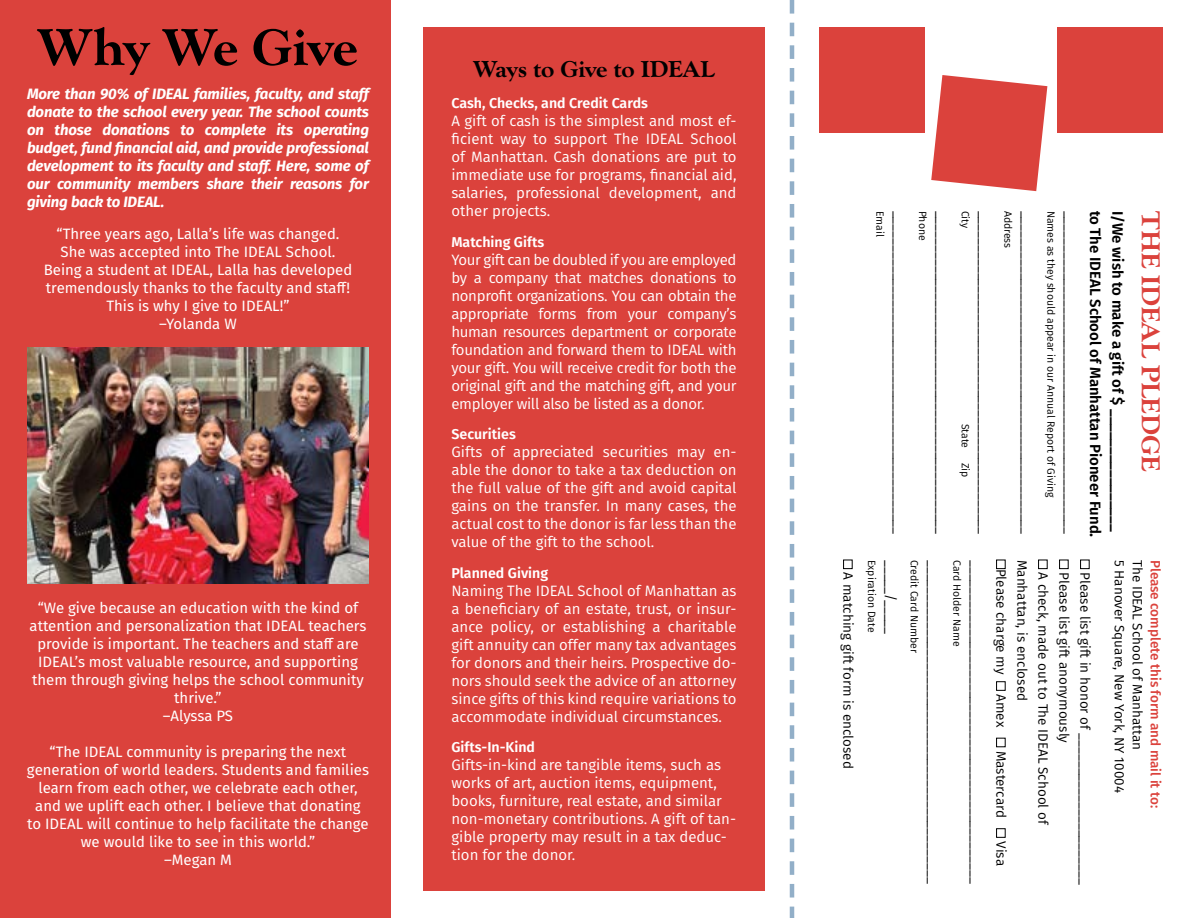
<style>
.page{position:relative;width:1188px;height:918px;background:#fff}
.page>*{position:absolute;margin:0;border:0;box-sizing:border-box;transform-origin:0 0}
.t1{font:700 expanded 54px "Goudy Old Sty";letter-spacing:-.015em;color:#000}
.t2{font:700 expanded 27px "Goudy Old Sty";color:#db423c}
.t3{font:700 expanded 24px "Goudy Old Sty";color:#000}
.t4{font:15px/18px "Fira Sans";color:#fff;text-align:justify}
.t5{font:15px/18px "Fira Sans";color:#fff;text-align:center}
.t6{font:italic 700 15px/18px "Fira Sans";letter-spacing:-.01em;color:#fff;text-align:justify}
.t7{font:600 15px "Fira Sans";color:#000}
.t8{font:600 14.25px "Fira Sans";color:#fff}
.t9{font:13.5px/21px "Fira Sans";color:#000}
.t10{font:500 13.5px "Fira Sans";color:#db423c}
.t11{font:10.5px "Fira Sans";color:#000}
.s1{font-size:16.5px}
</style>
<div class="page">
<div style="left:0;top:0;width:391px;height:918px;background:#db423c"></div>
<img style="left:27px;top:348px;width:342px;height:235px">
<svg style="left:790px;top:0;width:4px;height:918px"></svg>
<div style="left:1080px;top:560px;width:9px;height:9px;border:1px solid #000"></div>
<div style="left:1059px;top:560px;width:9px;height:9px;border:1px solid #000"></div>
<div style="left:1038px;top:560px;width:9px;height:9px;border:1px solid #000"></div>
<div style="left:996px;top:560px;width:9px;height:9px;border:1px solid #000"></div>
<div style="left:996px;top:682px;width:9px;height:9px;border:1px solid #000"></div>
<div style="left:996px;top:738px;width:9px;height:9px;border:1px solid #000"></div>
<div style="left:996px;top:829px;width:9px;height:9px;border:1px solid #000"></div>
<div style="left:843px;top:560px;width:9px;height:9px;border:1px solid #000"></div>
<svg style="left:931px;top:75px;width:116px;height:116px"></svg>
<div style="left:1057px;top:27px;width:106px;height:106px;background:#db423c"></div>
<div style="left:819px;top:27px;width:106px;height:106px;background:#db423c"></div>
<div style="left:423px;top:27px;width:342px;height:864px;background:#db423c"></div>
<h1 class="t1" style="left:38px;top:17px;width:321px">Why We Give</h1>
<p class="t6" style="left:27px;top:84px;width:344px">More than 90% of IDEAL families, faculty, and staff donate to the school every year. The school counts on those donations to complete its operating budget, fund financial aid, and provide professional development to its faculty and staff. Here, some of our community members share their reasons for giving back to IDEAL.</p>
<p class="t5" style="left:44px;top:224px;width:310px">“Three years ago, Lalla’s life was changed.<br>She was accepted into The IDEAL School.<br>Being a student at IDEAL, Lalla has developed tremendously thanks to the faculty and staff!<br>This is why I give to IDEAL!”<br>–Yolanda W</p>
<p class="t5" style="left:30px;top:599px;width:338px">“We give because an education with the kind of attention and personalization that IDEAL teachers provide is important. The teachers and staff are IDEAL’s most valuable resource, and supporting them through giving helps the school community thrive.”<br>–Alyssa PS</p>
<p class="t5" style="left:27px;top:743px;width:344px">“The IDEAL community is preparing the next generation of world leaders. Students and families learn from each other, we celebrate each other, and we uplift each other. I believe that donating to IDEAL will continue to help facilitate the change we would like to see in this world.”<br>–Megan M</p>
<h3 class="t3" style="left:473px;top:56px;width:243px">Ways to Give to IDEAL</h3>
<p class="t8" style="left:451px;top:91px;width:198px">Cash, Checks, and Credit Cards</p>
<p class="t4" style="left:451px;top:111px;width:287px">A gift of cash is the simplest and most ef&shy;ficient way to support The IDEAL School of Manhattan. Cash donations are put to immediate use for programs, financial aid, salaries, professional development, and other projects.</p>
<p class="t8" style="left:451px;top:230px;width:94px">Matching Gifts</p>
<p class="t4" style="left:451px;top:250px;width:287px">Your gift can be doubled if you are employed by a company that matches donations to nonprofit organizations. You can obtain the appropriate forms from your company’s human resources department or corporate foundation and forward them to IDEAL with your gift. You will receive credit for both the original gift and the matching gift, and your employer will also be listed as a donor.</p>
<p class="t8" style="left:451px;top:423px;width:66px">Securities</p>
<p class="t4" style="left:451px;top:443px;width:287px">Gifts of appreciated securities may en&shy;able the donor to take a tax deduction on the full value of the gift and avoid capital gains on the transfer. In many cases, the actual cost to the donor is far less than the value of the gift to the school.</p>
<p class="t8" style="left:451px;top:561px;width:98px">Planned Giving</p>
<p class="t4" style="left:451px;top:581px;width:287px">Naming The IDEAL School of Manhattan as a beneficiary of an estate, trust, or insur&shy;ance policy, or establishing a charitable gift annuity can offer many tax advantages for donors and their heirs. Prospective do&shy;nors should seek the advice of an attorney since gifts of this kind require variations to accommodate individual circumstances.</p>
<p class="t8" style="left:451px;top:736px;width:85px">Gifts-In-Kind</p>
<p class="t4" style="left:451px;top:756px;width:286px;text-align:left">Gifts-in-kind are tangible items, such as works of art, auction items, equipment, books, furniture, real estate, and similar non-monetary contributions. A gift of tan&shy;gible property may result in a tax deduc&shy;tion for the donor.</p>
<p class="t9" style="left:859px;top:572px;width:198px;rotate:90deg">A matching gift form is enclosed</p>
<p class="t11" style="left:888px;top:211px;width:28px;rotate:90deg">Email</p>
<p class="t9" style="left:910px;top:211px;width:325px;rotate:90deg">_______________________________________________</p>
<p class="t11" style="left:931px;top:211px;width:31px;rotate:90deg">Phone</p>
<p class="t9" style="left:953px;top:211px;width:325px;rotate:90deg">_______________________________________________</p>
<p class="t11" style="left:973px;top:211px;width:19px;rotate:90deg">City</p>
<p class="t9" style="left:995px;top:211px;width:325px;rotate:90deg">_______________________________________________</p>
<p class="t11" style="left:1016px;top:211px;width:39px;rotate:90deg">Address</p>
<p class="t9" style="left:1038px;top:211px;width:325px;rotate:90deg">_______________________________________________</p>
<p class="t11" style="left:1059px;top:211px;width:288px;rotate:90deg">Names as they should appear in our Annual Report of Giving</p>
<p class="t9" style="left:1081px;top:211px;width:325px;rotate:90deg">_______________________________________________</p>
<p class="t11" style="left:973px;top:424px;width:26px;rotate:90deg">State</p>
<p class="t11" style="left:973px;top:463px;width:16px;rotate:90deg">Zip</p>
<p class="t7" style="left:1130px;top:211px;width:322px;rotate:90deg">I/We wish to make a gift of $ ________________</p>
<h2 class="t2" style="left:1166px;top:211px;width:263px;rotate:90deg">THE IDEAL PLEDGE</h2>
<p class="t7" style="left:1108px;top:211px;width:328px;rotate:90deg">to The IDEAL School of Manhattan Pioneer Fund<span class="s1">.</span></p>
<p class="t11" style="left:880px;top:560px;width:74px;rotate:90deg">Expiration Date</p>
<p class="t9" style="left:902px;top:560px;width:76px;rotate:90deg">_____/_____</p>
<p class="t11" style="left:922px;top:560px;width:95px;rotate:90deg">Credit Card Number</p>
<p class="t9" style="left:944px;top:560px;width:325px;rotate:90deg">_______________________________________________</p>
<p class="t11" style="left:965px;top:560px;width:88px;rotate:90deg">Card Holder Name</p>
<p class="t9" style="left:987px;top:560px;width:325px;rotate:90deg">_______________________________________________</p>
<p class="t9" style="left:1033px;top:569px;width:134px;text-indent:-9px;rotate:90deg">Manhattan, is enclosed<br>Please charge my</p>
<p class="t9" style="left:1012px;top:694px;width:34px;rotate:90deg">Amex</p>
<p class="t9" style="left:1012px;top:751px;width:69px;rotate:90deg">Mastercard</p>
<p class="t9" style="left:1012px;top:841px;width:26px;rotate:90deg">Visa</p>
<p class="t9" style="left:1054px;top:572px;width:254px;rotate:90deg">A check, made out to The IDEAL School of</p>
<p class="t9" style="left:1075px;top:572px;width:172px;rotate:90deg">Please list gift anonymously</p>
<p class="t9" style="left:1096px;top:572px;width:314px;rotate:90deg">Please list gift in honor of ______________________</p>
<p class="t9" style="left:1130px;top:560px;width:234px;rotate:90deg">5 Hanover Square, New York, NY 10004</p>
<p class="t9" style="left:1148px;top:560px;width:191px;rotate:90deg">The IDEAL School of Manhattan</p>
<p class="t10" style="left:1166px;top:560px;width:250px;rotate:90deg">Please complete this form and mail it to:</p>
</div>
